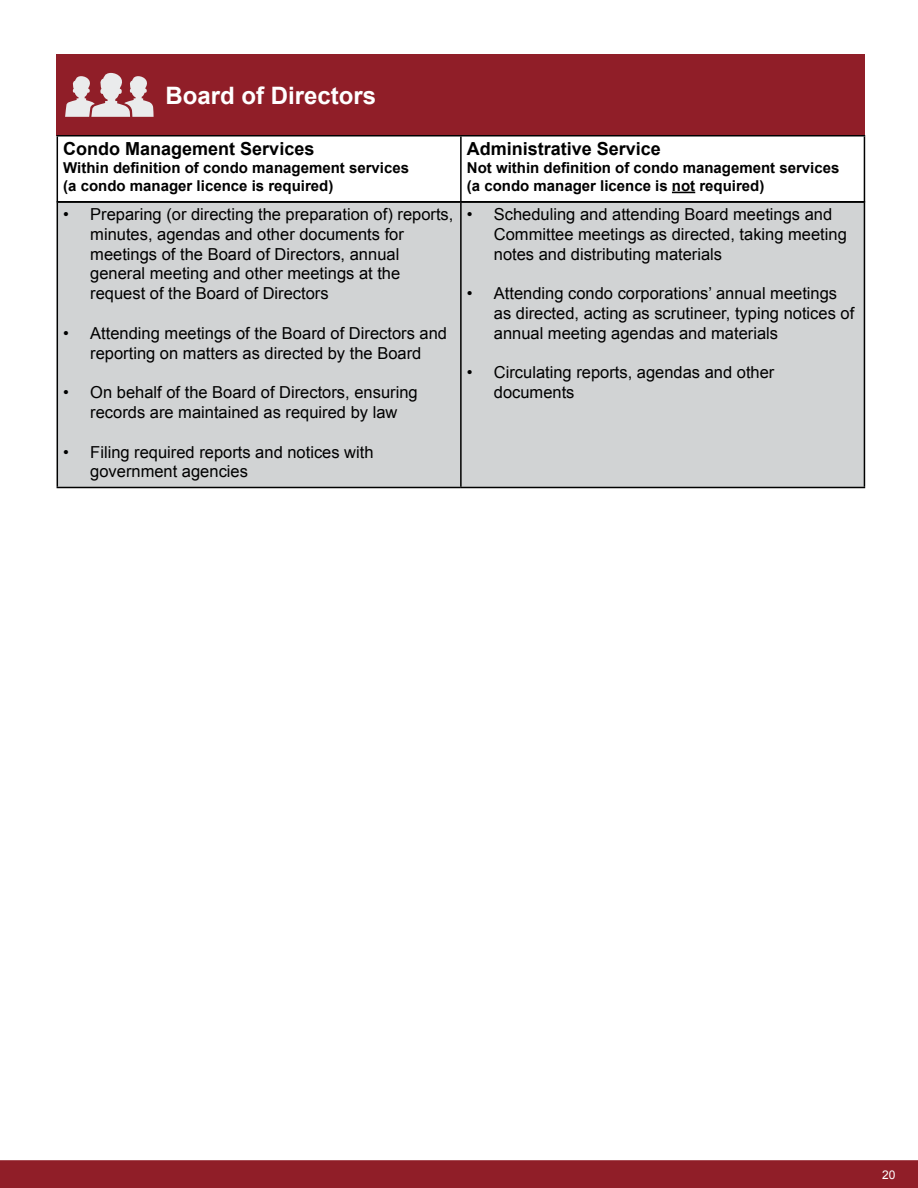
<style>
.page{position:relative;width:918px;height:1188px;background:#fff}
.page>*{position:absolute;margin:0;border:0;box-sizing:border-box;transform-origin:0 0}
.t1{font:700 24px "Arial";color:#fff}
.t2{font:700 18px "Arial";color:#000}
.t3{font:16.5px/19.8px "Arial";color:#000}
.t4{font:700 15px/18px "Arial";color:#000}
.t5{font:12px "Arial";color:#fff}
</style>
<div class="page">
<div style="left:58px;top:203px;width:806px;height:284px;background:#d1d3d4"></div>
<hr style="left:57px;top:201px;width:404px;height:2px;background:#000">
<hr style="left:57px;top:203px;width:1px;height:284px;background:#000">
<hr style="left:461px;top:201px;width:404px;height:2px;background:#000">
<hr style="left:460px;top:203px;width:2px;height:284px;background:#000">
<hr style="left:864px;top:203px;width:1px;height:284px;background:#000">
<hr style="left:57px;top:487px;width:404px;height:1px;background:#000">
<hr style="left:461px;top:487px;width:404px;height:1px;background:#000">
<div style="left:57px;top:54px;width:808px;height:82px;background:#901e28"></div>
<hr style="left:57px;top:135px;width:404px;height:1px;background:#000">
<hr style="left:57px;top:136px;width:1px;height:65px;background:#000">
<hr style="left:461px;top:135px;width:404px;height:1px;background:#000">
<hr style="left:460px;top:136px;width:2px;height:65px;background:#000">
<hr style="left:864px;top:136px;width:1px;height:65px;background:#000">
<svg style="left:672px;top:192px;width:23px;height:1px"></svg>
<div style="left:0;top:1160px;width:918px;height:28px;background:#901e28"></div>
<svg style="left:65px;top:73px;width:89px;height:44px"></svg>
<h1 class="t1" style="left:166px;top:79px;width:212px">Board of Directors</h1>
<p class="t2" style="left:63px;top:137px;width:253px">Condo Management Services</p>
<p class="t4" style="left:63px;top:159px;width:347px">Within definition of condo management services (a condo manager licence is required)</p>
<p class="t3" style="left:90px;top:205px;width:365px;text-indent:-27px">• Preparing (or directing the preparation of) reports, minutes, agendas and other documents for meetings of the Board of Directors, annual general meeting and other meetings at the request of the Board of Directors</p>
<p class="t3" style="left:63px;top:323px;width:385px;text-align:center">• Attending meetings of the Board of Directors and reporting on matters as directed by the Board</p>
<p class="t3" style="left:63px;top:383px;width:356px;text-align:center">• On behalf of the Board of Directors, ensuring records are maintained as required by law</p>
<p class="t3" style="left:90px;top:442px;width:285px;text-indent:-27px">• Filing required reports and notices with government agencies</p>
<p class="t2" style="left:467px;top:137px;width:196px">Administrative Service</p>
<p class="t4" style="left:467px;top:159px;width:374px">Not within definition of condo management services (a condo manager licence is not required)</p>
<p class="t3" style="left:494px;top:205px;width:355px;text-indent:-27px">• Scheduling and attending Board meetings and<br>Committee meetings as directed, taking meeting notes and distributing materials</p>
<p class="t3" style="left:494px;top:284px;width:362px;text-indent:-27px">• Attending condo corporations’ annual meetings as directed, acting as scrutineer, typing notices of annual meeting agendas and materials</p>
<p class="t3" style="left:494px;top:363px;width:282px;text-indent:-27px">• Circulating reports, agendas and other documents</p>
<p class="t5" style="left:882px;top:1167px;width:15px">20</p>
</div>
